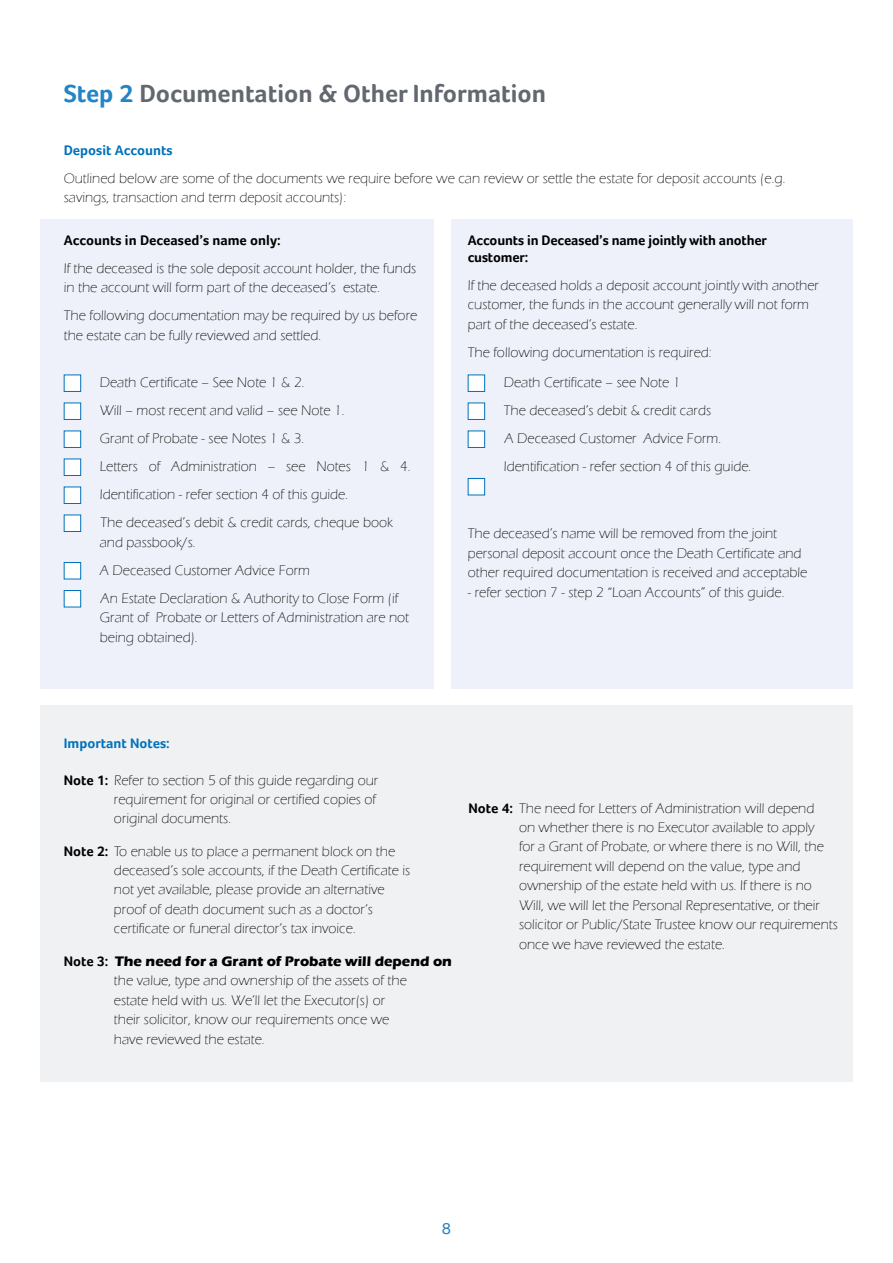
<style>
.page{position:relative;width:893px;height:1263px;background:#fff}
.page>*{position:absolute;margin:0;border:0;box-sizing:border-box;transform-origin:0 0}
.t1{font:700 25.5px "Foco";color:#626770}
.t2{font:16.5px "Foco";color:#2484c6}
.t3{font:300 14.25px/19.5px "Eras ITC";color:#000}
.t4{font:700 14.25px/17.1px "Foco";letter-spacing:-.01em;color:#000}
.t5{font:700 14.25px "Foco";color:#0072bc}
.s1{color:#2484c6}
.s2{font-family:"Eras Light ITC";font-weight:400}
.s3{font-family:"Foco";font-weight:700}
.s4{font-weight:700}
</style>
<div class="page">
<div style="left:40px;top:219px;width:394px;height:470px;background:#eef1f9"></div>
<div style="left:451px;top:219px;width:402px;height:470px;background:#eef1f9"></div>
<div style="left:40px;top:705px;width:813px;height:376px;background:#f0f1f2"></div>
<div style="left:64px;top:375px;width:17px;height:17px;background:#fff;border:1px solid #0072bc"></div>
<div style="left:64px;top:403px;width:17px;height:17px;background:#fff;border:1px solid #0072bc"></div>
<div style="left:64px;top:431px;width:17px;height:17px;background:#fff;border:1px solid #0072bc"></div>
<div style="left:64px;top:459px;width:17px;height:17px;background:#fff;border:1px solid #0072bc"></div>
<div style="left:64px;top:487px;width:17px;height:17px;background:#fff;border:1px solid #0072bc"></div>
<div style="left:64px;top:515px;width:17px;height:17px;background:#fff;border:1px solid #0072bc"></div>
<div style="left:64px;top:562px;width:17px;height:17px;background:#fff;border:1px solid #0072bc"></div>
<div style="left:64px;top:590px;width:17px;height:17px;background:#fff;border:1px solid #0072bc"></div>
<div style="left:468px;top:375px;width:17px;height:17px;background:#fff;border:1px solid #0072bc"></div>
<div style="left:468px;top:403px;width:17px;height:17px;background:#fff;border:1px solid #0072bc"></div>
<div style="left:468px;top:431px;width:17px;height:17px;background:#fff;border:1px solid #0072bc"></div>
<div style="left:468px;top:478px;width:17px;height:17px;background:#fff;border:1px solid #0072bc"></div>
<h1 class="t1" style="left:64px;top:78px;width:484px"><span class="s1">Step 2</span> Documentation &amp; Other Information</h1>
<p class="t5" style="left:64px;top:142px;width:110px">Deposit Accounts</p>
<p class="t3" style="left:64px;top:169px;width:723px">Outlined below are some of the documents we require before we can review or settle the estate for deposit accounts (e.g. savings, transaction and term deposit accounts):</p>
<p class="t4" style="left:64px;top:231px;width:218px">Accounts in Deceased’s name only:</p>
<p class="t3" style="left:64px;top:258px;width:354px">If the deceased is the sole deposit account holder, the funds in the account will form part of the deceased’s estate.</p>
<p class="t3" style="left:64px;top:306px;width:355px">The following documentation may be required by us before the estate can be fully reviewed and settled.</p>
<p class="t3" style="left:100px;top:368px;width:312px;line-height:28px">Death Certificate – See Note 1 &amp; 2.<br>Will – most recent and valid – see Note 1.<br>Grant of Probate - see Notes 1 &amp; 3.<br>Letters of Administration – see Notes 1 &amp; 4.<br>Identification - refer section 4 of this guide.<br>The deceased’s debit &amp; credit cards, cheque book</p>
<p class="t3" style="left:100px;top:528px;width:300px;line-height:28px">and passbook/s.<br><span class="s2">A</span> Deceased Customer Advice Form<br><span class="s2">An</span> Estate Declaration &amp; Authority to Close Form (if</p>
<p class="t3" style="left:100px;top:608px;width:311px">Grant of Probate or Letters of Administration are not being obtained).</p>
<p class="t4" style="left:468px;top:231px;width:301px">Accounts in Deceased’s name jointly with another customer:</p>
<p class="t3" style="left:468px;top:275px;width:353px">If the deceased holds a deposit account jointly with another customer, the funds in the account generally will not form part of the deceased’s estate.</p>
<p class="t3" style="left:468px;top:337px;width:245px;line-height:30.5px;text-align:center">The following documentation is required:<br>Death Certificate – see Note 1</p>
<p class="t3" style="left:504px;top:396px;width:249px;line-height:28px">The deceased’s debit &amp; credit cards<br>A Deceased Customer Advice Form.<br>Identification - refer section 4 of this guide.</p>
<p class="t3" style="left:468px;top:524px;width:341px">The deceased’s name will be removed from the joint personal deposit account once the Death Certificate and other required documentation is received and acceptable</p>
<p class="t3" style="left:468px;top:582px;width:318px">- refer section 7 - step 2 “Loan Accounts” of this guide.</p>
<p class="t5" style="left:64px;top:735px;width:107px">Important Notes:</p>
<p class="t3" style="left:114px;top:770px;width:266px;text-indent:-50px"><span class="s3">Note 1:</span> Refer to section 5 of this guide regarding our requirement for original or certified copies of original documents.</p>
<p class="t3" style="left:114px;top:842px;width:298px;text-indent:-50px"><span class="s3">Note 2:</span> To enable us to place a permanent block on the deceased’s sole accounts, if the Death Certificate is not yet available, please provide an alternative proof of death document such as a doctor’s certificate or funeral director’s tax invoice.</p>
<p class="t3" style="left:114px;top:952px;width:339px;text-indent:-50px"><span class="s3">Note 3:</span> <span class="s4">The need for a Grant of Probate will depend on </span>the value, type and ownership of the assets of the<br>estate held with us. We’ll let the Executor(s) or<br>their solicitor, know our requirements once we<br>have reviewed the estate.</p>
<p class="t3" style="left:519px;top:798px;width:320px;text-indent:-51px"><span class="s3">Note 4:</span> The need for Letters of Administration will depend<br>on whether there is no Executor available to apply<br>for a Grant of Probate, or where there is no Will, the requirement will depend on the value, type and ownership of the estate held with us. If there is no Will, we will let the Personal Representative, or their solicitor or Public/State Trustee know our requirements once we have reviewed the estate.</p>
<p class="t2" style="left:442px;top:1219px;width:11px">8</p>
</div>
